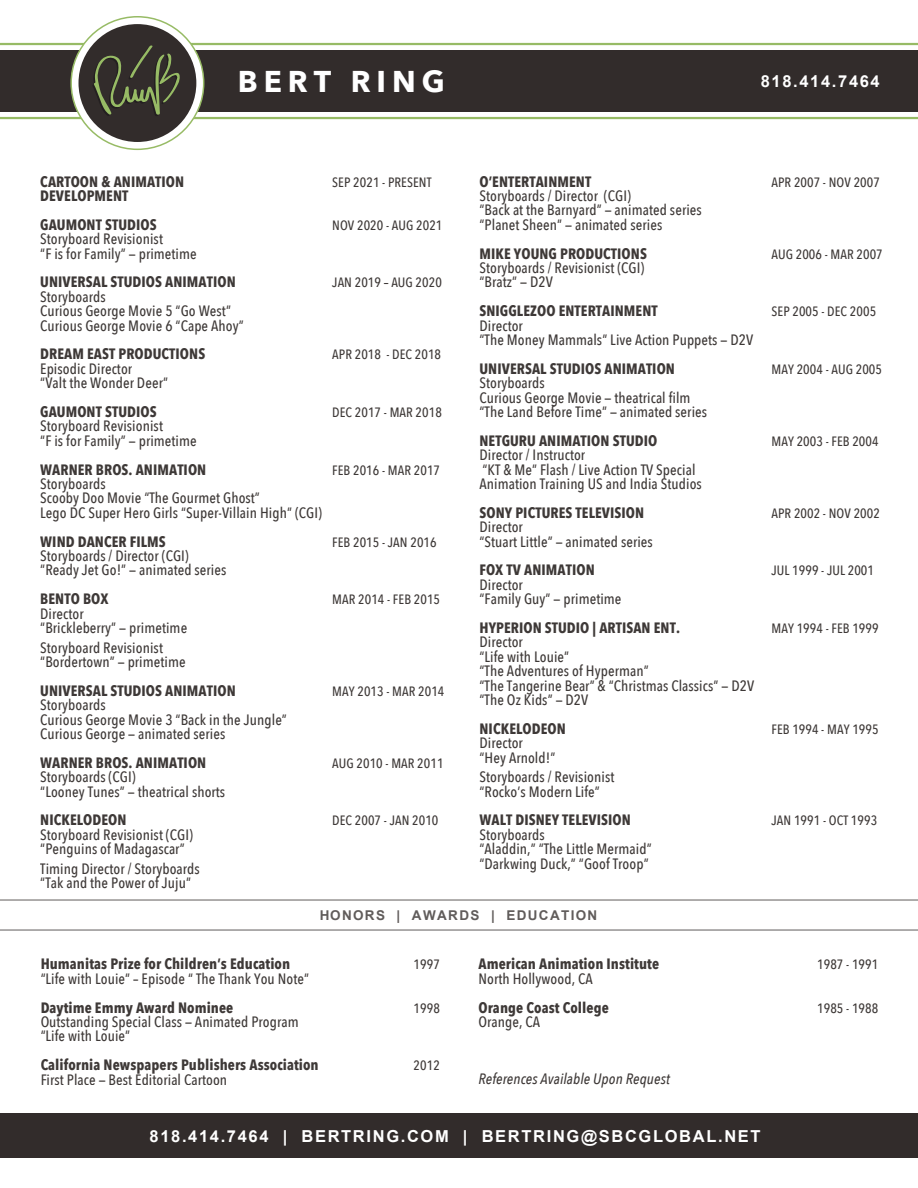
<style>
.page{position:relative;width:918px;height:1188px;background:#fff}
.page>*{position:absolute;margin:0;border:0;box-sizing:border-box;transform-origin:0 0}
.t1{font:700 30px "Avenir Next";letter-spacing:.2em;color:#fff}
.t2{font:700 16.5px "Arial";letter-spacing:.1em;color:#fff}
.t3{font:500 15px/14.4px "Avenir Next Condensed";letter-spacing:.005em;color:#1b1513}
.t4{font:700 15px/28.8px "Avenir Next Condensed";letter-spacing:.005em;color:#1b1513}
.t5{font:italic 500 15px "Avenir Next Condensed";letter-spacing:.005em;color:#1b1513}
.t6{font:500 13.5px "Avenir Next Condensed";letter-spacing:.005em;color:#1b1513}
.t7{font:700 13.5px "Arial";letter-spacing:.1em;color:#1b1513}
</style>
<div class="page">
<hr style="left:0;top:43px;width:918px;height:2px;background:#97bb65">
<div style="left:0;top:51px;width:918px;height:61px;background:#322c2b"></div>
<hr style="left:0;top:117px;width:918px;height:2px;background:#97bb65">
<hr style="left:0;top:899px;width:918px;height:1px;background:#1b1513">
<hr style="left:0;top:929px;width:918px;height:1px;background:#1b1513">
<svg style="left:71px;top:17px;width:133px;height:132px"></svg>
<svg style="left:76px;top:22px;width:123px;height:122px;fill:#322c2b"></svg>
<div style="left:74px;top:20px;width:127px;height:126px;border:4px solid #fff;border-radius:50%"></div>
<svg style="left:92px;top:45px;width:88px;height:71px"></svg>
<div style="left:0;top:1113px;width:918px;height:44px;background:#322c2b"></div>
<h1 class="t1" style="left:238px;top:55px;width:209px">BERT RING</h1>
<p class="t4" style="left:40px;top:167px;width:145px">CARTOON &amp; ANIMATION</p>
<p class="t6" style="left:332px;top:174px;width:101px">SEP 2021 - PRESENT</p>
<p class="t4" style="left:40px;top:181px;width:118px">DEVELOPMENT<br>GAUMONT STUDIOS</p>
<p class="t6" style="left:332px;top:217px;width:112px">NOV 2020 - AUG 2021</p>
<p class="t3" style="left:40px;top:232px;width:158px">Storyboard Revisionist<br>“F is for Family” — primetime</p>
<p class="t4" style="left:40px;top:268px;width:197px">UNIVERSAL STUDIOS ANIMATION</p>
<p class="t6" style="left:332px;top:274px;width:111px">JAN 2019 – AUG 2020</p>
<p class="t3" style="left:40px;top:289px;width:205px">Storyboards<br>Curious George Movie 5 “Go West”<br>Curious George Movie 6 “Cape Ahoy”</p>
<p class="t4" style="left:40px;top:340px;width:167px">DREAM EAST PRODUCTIONS</p>
<p class="t6" style="left:332px;top:346px;width:110px">APR 2018 - DEC 2018</p>
<p class="t3" style="left:40px;top:361px;width:129px">Episodic Director<br>“Valt the Wonder Deer”</p>
<p class="t4" style="left:40px;top:397px;width:118px">GAUMONT STUDIOS</p>
<p class="t6" style="left:332px;top:404px;width:111px">DEC 2017 - MAR 2018</p>
<p class="t3" style="left:40px;top:419px;width:158px">Storyboard Revisionist<br>“F is for Family” — primetime</p>
<p class="t4" style="left:40px;top:455px;width:168px">WARNER BROS. ANIMATION</p>
<p class="t6" style="left:332px;top:462px;width:109px">FEB 2016 - MAR 2017</p>
<p class="t3" style="left:40px;top:476px;width:283px">Storyboards<br>Scooby Doo Movie “The Gourmet Ghost”<br>Lego DC Super Hero Girls “Super-Villain High” (CGI)</p>
<p class="t4" style="left:40px;top:527px;width:127px">WIND DANCER FILMS</p>
<p class="t6" style="left:332px;top:534px;width:106px">FEB 2015 - JAN 2016</p>
<p class="t3" style="left:40px;top:548px;width:188px">Storyboards / Director (CGI) “Ready Jet Go!” — animated series</p>
<p class="t4" style="left:40px;top:584px;width:70px">BENTO BOX</p>
<p class="t6" style="left:332px;top:591px;width:109px">MAR 2014 - FEB 2015</p>
<p class="t3" style="left:40px;top:606px;width:149px">Director<br>“Brickleberry” — primetime</p>
<p class="t3" style="left:40px;top:640px;width:147px">Storyboard Revisionist “Bordertown” — primetime</p>
<p class="t4" style="left:40px;top:676px;width:197px">UNIVERSAL STUDIOS ANIMATION</p>
<p class="t6" style="left:332px;top:683px;width:114px">MAY 2013 - MAR 2014</p>
<p class="t3" style="left:40px;top:698px;width:248px">Storyboards<br>Curious George Movie 3 “Back in the Jungle”<br>Curious George — animated series</p>
<p class="t4" style="left:40px;top:748px;width:168px">WARNER BROS. ANIMATION</p>
<p class="t6" style="left:332px;top:755px;width:113px">AUG 2010 - MAR 2011</p>
<p class="t3" style="left:40px;top:770px;width:187px">Storyboards (CGI)<br>“Looney Tunes” — theatrical shorts</p>
<p class="t4" style="left:40px;top:805px;width:88px">NICKELODEON</p>
<p class="t6" style="left:332px;top:812px;width:108px">DEC 2007 - JAN 2010</p>
<p class="t3" style="left:40px;top:827px;width:154px">Storyboard Revisionist (CGI) “Penguins of Madagascar”</p>
<p class="t3" style="left:40px;top:861px;width:161px">Timing Director / Storyboards “Tak and the Power of Juju”</p>
<p class="t2" style="left:761px;top:70px;width:121px">818.414.7464</p>
<p class="t4" style="left:480px;top:167px;width:113px">O’ENTERTAINMENT</p>
<p class="t6" style="left:772px;top:174px;width:110px">APR 2007 - NOV 2007</p>
<p class="t3" style="left:480px;top:188px;width:224px">Storyboards / Director (CGI)<br>“Back at the Barnyard” — animated series “Planet Sheen” — animated series</p>
<p class="t4" style="left:480px;top:239px;width:169px">MIKE YOUNG PRODUCTIONS</p>
<p class="t6" style="left:772px;top:246px;width:113px">AUG 2006 - MAR 2007</p>
<p class="t3" style="left:480px;top:260px;width:166px">Storyboards / Revisionist (CGI) “Bratz” — D2V</p>
<p class="t4" style="left:480px;top:296px;width:180px">SNIGGLEZOO ENTERTAINMENT</p>
<p class="t6" style="left:772px;top:303px;width:106px">SEP 2005 - DEC 2005</p>
<p class="t3" style="left:480px;top:318px;width:275px">Director<br>“The Money Mammals” Live Action Puppets — D2V</p>
<p class="t4" style="left:480px;top:354px;width:197px">UNIVERSAL STUDIOS ANIMATION</p>
<p class="t6" style="left:772px;top:361px;width:112px">MAY 2004 - AUG 2005</p>
<p class="t3" style="left:480px;top:376px;width:229px">Storyboards<br>Curious George Movie — theatrical film “The Land Before Time” — animated series</p>
<p class="t4" style="left:480px;top:426px;width:179px">NETGURU ANIMATION STUDIO</p>
<p class="t6" style="left:772px;top:433px;width:109px">MAY 2003 - FEB 2004</p>
<p class="t3" style="left:480px;top:448px;width:224px">Director / Instructor<br>“KT &amp; Me” Flash / Live Action TV Special<br>Animation Training US and India Studios</p>
<p class="t4" style="left:480px;top:498px;width:166px">SONY PICTURES TELEVISION</p>
<p class="t6" style="left:772px;top:505px;width:110px">APR 2002 - NOV 2002</p>
<p class="t3" style="left:480px;top:520px;width:175px">Director<br>“Stuart Little” — animated series</p>
<p class="t4" style="left:480px;top:556px;width:117px">FOX TV ANIMATION</p>
<p class="t6" style="left:772px;top:562px;width:104px">JUL 1999 - JUL 2001</p>
<p class="t3" style="left:480px;top:577px;width:144px">Director<br>“Family Guy” — primetime</p>
<p class="t4" style="left:480px;top:613px;width:202px">HYPERION STUDIO | ARTISAN ENT.</p>
<p class="t6" style="left:772px;top:620px;width:109px">MAY 1994 - FEB 1999</p>
<p class="t3" style="left:480px;top:635px;width:276px">Director<br>“Life with Louie”<br>“The Adventures of Hyperman”<br>“The Tangerine Bear” &amp; “Christmas Classics” — D2V “The Oz Kids” — D2V</p>
<p class="t4" style="left:480px;top:714px;width:88px">NICKELODEON</p>
<p class="t6" style="left:772px;top:721px;width:109px">FEB 1994 - MAY 1995</p>
<p class="t3" style="left:480px;top:736px;width:77px">Director<br>“Hey Arnold!”</p>
<p class="t3" style="left:480px;top:770px;width:136px">Storyboards / Revisionist “Rocko’s Modern Life”</p>
<p class="t4" style="left:480px;top:805px;width:153px">WALT DISNEY TELEVISION</p>
<p class="t6" style="left:772px;top:812px;width:107px">JAN 1991 - OCT 1993</p>
<p class="t3" style="left:480px;top:827px;width:174px">Storyboards<br>“Aladdin,” “The Little Mermaid” “Darkwing Duck,” “Goof Troop”</p>
<p class="t7" style="left:319px;top:906px;width:280px">HONORS | AWARDS | EDUCATION</p>
<p class="t4" style="left:40px;top:949px;width:251px">Humanitas Prize for Children’s Education</p>
<p class="t6" style="left:414px;top:956px;width:28px">1997</p>
<p class="t3" style="left:40px;top:971px;width:270px">“Life with Louie” – Episode “ The Thank You Note”</p>
<p class="t4" style="left:40px;top:992px;width:194px">Daytime Emmy Award Nominee</p>
<p class="t6" style="left:414px;top:999px;width:28px">1998</p>
<p class="t3" style="left:40px;top:1014px;width:260px">Outstanding Special Class — Animated Program “Life with Louie”</p>
<p class="t4" style="left:40px;top:1050px;width:280px">California Newspapers Publishers Association</p>
<p class="t6" style="left:414px;top:1057px;width:28px">2012</p>
<p class="t3" style="left:40px;top:1072px;width:188px">First Place — Best Editorial Cartoon</p>
<p class="t4" style="left:478px;top:949px;width:182px">American Animation Institute</p>
<p class="t6" style="left:817px;top:956px;width:63px">1987 - 1991</p>
<p class="t3" style="left:478px;top:971px;width:116px">North Hollywood, CA</p>
<p class="t4" style="left:478px;top:992px;width:132px">Orange Coast College</p>
<p class="t6" style="left:817px;top:999px;width:63px">1985 - 1988</p>
<p class="t3" style="left:478px;top:1014px;width:63px">Orange, CA</p>
<p class="t5" style="left:478px;top:1070px;width:193px">References Available Upon Request</p>
<p class="t2" style="left:150px;top:1125px;width:613px">818.414.7464 | BERTRING.COM | BERTRING@SBCGLOBAL.NET</p>
</div>
